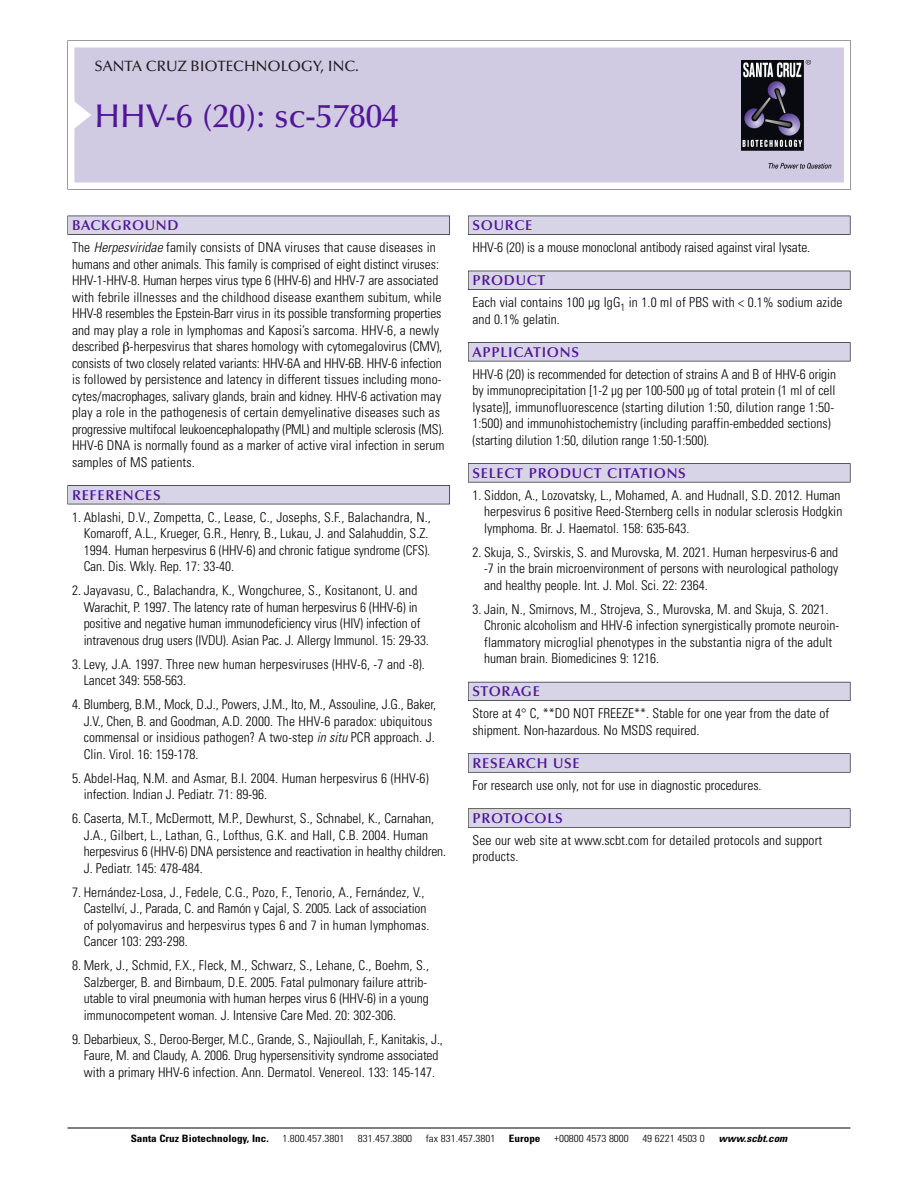
<style>
.page{position:relative;width:918px;height:1188px;background:#fff}
.page>*{position:absolute;margin:0;border:0;box-sizing:border-box;transform-origin:0 0}
.t1{font:500 33px "Optima";color:#511695}
.t2{font:500 15px "Optima";color:#231f20}
.t3{font:600 14.25px "Optima";letter-spacing:.05em;color:#511695}
.t4{font:300 condensed 13.5px/16.5px "Univers";color:#000}
.t5{font:300 condensed 10.2px "Univers";color:#000;scale:1.1 1}
.t6{font:700 condensed 10.2px "Univers";color:#000;scale:1.1 1}
.t7{font:italic 700 condensed 10.2px "Univers";color:#000;scale:1.1 1}
.s1{font-style:italic}
</style>
<div class="page">
<svg style="left:68px;top:40px;width:783px;height:149px"></svg>
<div style="left:74px;top:47px;width:770px;height:135px;background:#d1cae3"></div>
<img style="left:741px;top:60px;width:90px;height:108px">
<div style="left:68px;top:216px;width:382px;height:19px;background:#535256"></div>
<div style="left:68px;top:216px;width:381px;height:18px;background:#d7d4e8"></div>
<div style="left:68px;top:485px;width:382px;height:19px;background:#515155"></div>
<div style="left:68px;top:486px;width:381px;height:18px;background:#d7d4e8"></div>
<div style="left:468px;top:216px;width:382px;height:19px;background:#535256"></div>
<div style="left:468px;top:216px;width:382px;height:18px;background:#d7d4e8"></div>
<div style="left:468px;top:271px;width:382px;height:19px;background:#525156"></div>
<div style="left:468px;top:271px;width:382px;height:18px;background:#d7d4e8"></div>
<div style="left:468px;top:342px;width:382px;height:19px;background:#545357"></div>
<div style="left:468px;top:343px;width:382px;height:18px;background:#d7d4e8"></div>
<div style="left:468px;top:463px;width:382px;height:19px;background:#575659"></div>
<div style="left:468px;top:464px;width:382px;height:18px;background:#d7d4e8"></div>
<div style="left:468px;top:682px;width:382px;height:19px;background:#595860"></div>
<div style="left:468px;top:682px;width:382px;height:18px;background:#d7d4e8"></div>
<div style="left:468px;top:753px;width:382px;height:20px;background:#676767"></div>
<div style="left:468px;top:754px;width:382px;height:18px;background:#d7d4e8"></div>
<div style="left:468px;top:808px;width:382px;height:20px;background:#666"></div>
<div style="left:468px;top:809px;width:382px;height:18px;background:#d7d4e8"></div>
<hr style="left:68px;top:1128px;width:782px;height:1px;background:#000">
<p class="t2" style="left:94px;top:60px;width:266px">SANTA CRUZ BIOTECHNOLOGY, INC.</p>
<p class="t1" style="left:94px;top:102px;width:306px">HHV-6 (20): sc-57804</p>
<p class="t3" style="left:72px;top:219px;width:108px">BACKGROUND</p>
<p class="t4" style="left:72px;top:240px;width:374px">The <span class="s1">Herpesviridae</span> family consists of DNA viruses that cause diseases in humans and other animals. This family is comprised of eight distinct viruses:<br>HHV-1-HHV-8. Human herpes virus type 6 (HHV-6) and HHV-7 are associated with febrile illnesses and the childhood disease exanthem subitum, while HHV-8 resembles the Epstein-Barr virus in its possible transforming properties and may play a role in lymphomas and Kaposi’s sarcoma. HHV-6, a newly described -herpesvirus that shares homology with cytomegalovirus (CMV), consists of two closely related variants: HHV-6A and HHV-6B. HHV-6 infection is followed by persistence and latency in different tissues including mono&shy;cytes/macrophages, salivary glands, brain and kidney. HHV-6 activation may play a role in the pathogenesis of certain demyelinative diseases such as progressive multifocal leukoencephalopathy (PML) and multiple sclerosis (MS).<br>HHV-6 DNA is normally found as a marker of active viral infection in serum samples of MS patients.</p>
<p class="t3" style="left:72px;top:489px;width:90px">REFERENCES</p>
<p class="t4" style="left:84px;top:510px;width:349px;text-indent:-12px">1. Ablashi, D.V., Zompetta, C., Lease, C., Josephs, S.F., Balachandra, N., Komaroff, A.L., Krueger, G.R., Henry, B., Lukau, J. and Salahuddin, S.Z.<br>1994. Human herpesvirus 6 (HHV-6) and chronic fatigue syndrome (CFS).<br>Can. Dis. Wkly. Rep. 17: 33-40.</p>
<p class="t4" style="left:84px;top:583px;width:347px;text-indent:-12px">2. Jayavasu, C., Balachandra, K., Wongchuree, S., Kositanont, U. and Warachit, P. 1997. The latency rate of human herpesvirus 6 (HHV-6) in positive and negative human immunodeficiency virus (HIV) infection of intravenous drug users (IVDU). Asian Pac. J. Allergy Immunol. 15: 29-33.</p>
<p class="t4" style="left:84px;top:657px;width:343px;text-indent:-12px">3. Levy, J.A. 1997. Three new human herpesviruses (HHV-6, -7 and -8).<br>Lancet 349: 558-563.</p>
<p class="t4" style="left:84px;top:697px;width:354px;text-indent:-12px">4. Blumberg, B.M., Mock, D.J., Powers, J.M., Ito, M., Assouline, J.G., Baker, J.V., Chen, B. and Goodman, A.D. 2000. The HHV-6 paradox: ubiquitous commensal or insidious pathogen? A two-step <span class="s1">in situ</span> PCR approach. J.<br>Clin. Virol. 16: 159-178.</p>
<p class="t4" style="left:84px;top:771px;width:347px;text-indent:-12px">5. Abdel-Haq, N.M. and Asmar, B.I. 2004. Human herpesvirus 6 (HHV-6) infection. Indian J. Pediatr. 71: 89-96.</p>
<p class="t4" style="left:84px;top:811px;width:364px;text-indent:-12px">6. Caserta, M.T., McDermott, M.P., Dewhurst, S., Schnabel, K., Carnahan, J.A., Gilbert, L., Lathan, G., Lofthus, G.K. and Hall, C.B. 2004. Human herpesvirus 6 (HHV-6) DNA persistence and reactivation in healthy children.<br>J. Pediatr. 145: 478-484.</p>
<p class="t4" style="left:84px;top:885px;width:347px;text-indent:-12px">7. Hernández-Losa, J., Fedele, C.G., Pozo, F., Tenorio, A., Fernández, V., Castellví, J., Parada, C. and Ramón y Cajal, S. 2005. Lack of association of polyomavirus and herpesvirus types 6 and 7 in human lymphomas.<br>Cancer 103: 293-298.</p>
<p class="t4" style="left:84px;top:958px;width:347px;text-indent:-12px">8. Merk, J., Schmid, F.X., Fleck, M., Schwarz, S., Lehane, C., Boehm, S., Salzberger, B. and Birnbaum, D.E. 2005. Fatal pulmonary failure attrib&shy;utable to viral pneumonia with human herpes virus 6 (HHV-6) in a young immunocompetent woman. J. Intensive Care Med. 20: 302-306.</p>
<p class="t4" style="left:72px;top:1032px;width:372px;text-align:center">9. Debarbieux, S., Deroo-Berger, M.C., Grande, S., Najioullah, F., Kanitakis, J.,<br>Faure, M. and Claudy, A. 2006. Drug hypersensitivity syndrome associated with a primary HHV-6 infection. Ann. Dermatol. Venereol. 133: 145-147.</p>
<p class="t3" style="left:473px;top:219px;width:61px">SOURCE</p>
<p class="t4" style="left:473px;top:240px;width:339px">HHV-6 (20) is a mouse monoclonal antibody raised against viral lysate.</p>
<p class="t3" style="left:473px;top:274px;width:74px">PRODUCT</p>
<p class="t4" style="left:473px;top:295px;width:371px">Each vial contains 100 µg IgG<sub>1</sub> in 1.0 ml of PBS with &lt; 0.1% sodium azide and 0.1% gelatin.</p>
<p class="t3" style="left:473px;top:346px;width:108px">APPLICATIONS</p>
<p class="t4" style="left:473px;top:367px;width:365px">HHV-6 (20) is recommended for detection of strains A and B of HHV-6 origin by immunoprecipitation [1-2 µg per 100-500 µg of total protein (1 ml of cell lysate)], immunofluorescence (starting dilution 1:50, dilution range 1:50- 1:500) and immunohistochemistry (including paraffin-embedded sections) (starting dilution 1:50, dilution range 1:50-1:500).</p>
<p class="t3" style="left:473px;top:467px;width:215px">SELECT PRODUCT CITATIONS</p>
<p class="t4" style="left:484px;top:488px;width:360px;text-indent:-12px">1. Siddon, A., Lozovatsky, L., Mohamed, A. and Hudnall, S.D. 2012. Human herpesvirus 6 positive Reed-Sternberg cells in nodular sclerosis Hodgkin lymphoma. Br. J. Haematol. 158: 635-643.</p>
<p class="t4" style="left:484px;top:545px;width:356px;text-align:justify;text-indent:-12px">2. Skuja, S., Svirskis, S. and Murovska, M. 2021. Human herpesvirus-6 and -7 in the brain microenvironment of persons with neurological pathology and healthy people. Int. J. Mol. Sci. 22: 2364.</p>
<p class="t4" style="left:484px;top:602px;width:356px;text-indent:-12px">3. Jain, N., Smirnovs, M., Strojeva, S., Murovska, M. and Skuja, S. 2021.<br>Chronic alcoholism and HHV-6 infection synergistically promote neuroin&shy;flammatory microglial phenotypes in the substantia nigra of the adult human brain. Biomedicines 9: 1216.</p>
<p class="t3" style="left:473px;top:685px;width:69px">STORAGE</p>
<p class="t4" style="left:473px;top:707px;width:358px">Store at 4° C, **DO NOT FREEZE**. Stable for one year from the date of shipment. Non-hazardous. No MSDS required.</p>
<p class="t3" style="left:473px;top:757px;width:109px">RESEARCH USE</p>
<p class="t4" style="left:473px;top:778px;width:291px">For research use only, not for use in diagnostic procedures.</p>
<p class="t3" style="left:473px;top:812px;width:92px">PROTOCOLS</p>
<p class="t4" style="left:473px;top:833px;width:351px">See our web site at www.scbt.com for detailed protocols and support products.</p>
<p class="t6" style="left:131px;top:1135px;width:127px">Santa Cruz Biotechnology, Inc.</p>
<p class="t5" style="left:282px;top:1135px;width:58px">1.800.457.3801</p>
<p class="t5" style="left:358px;top:1135px;width:51px">831.457.3800</p>
<p class="t5" style="left:426px;top:1135px;width:65px">fax 831.457.3801</p>
<p class="t6" style="left:509px;top:1135px;width:30px">Europe</p>
<p class="t5" style="left:554px;top:1135px;width:69px">+00800 4573 8000</p>
<p class="t5" style="left:642px;top:1135px;width:58px">49 6221 4503 0</p>
<p class="t7" style="left:719px;top:1135px;width:66px">www.scbt.com</p>
</div>
